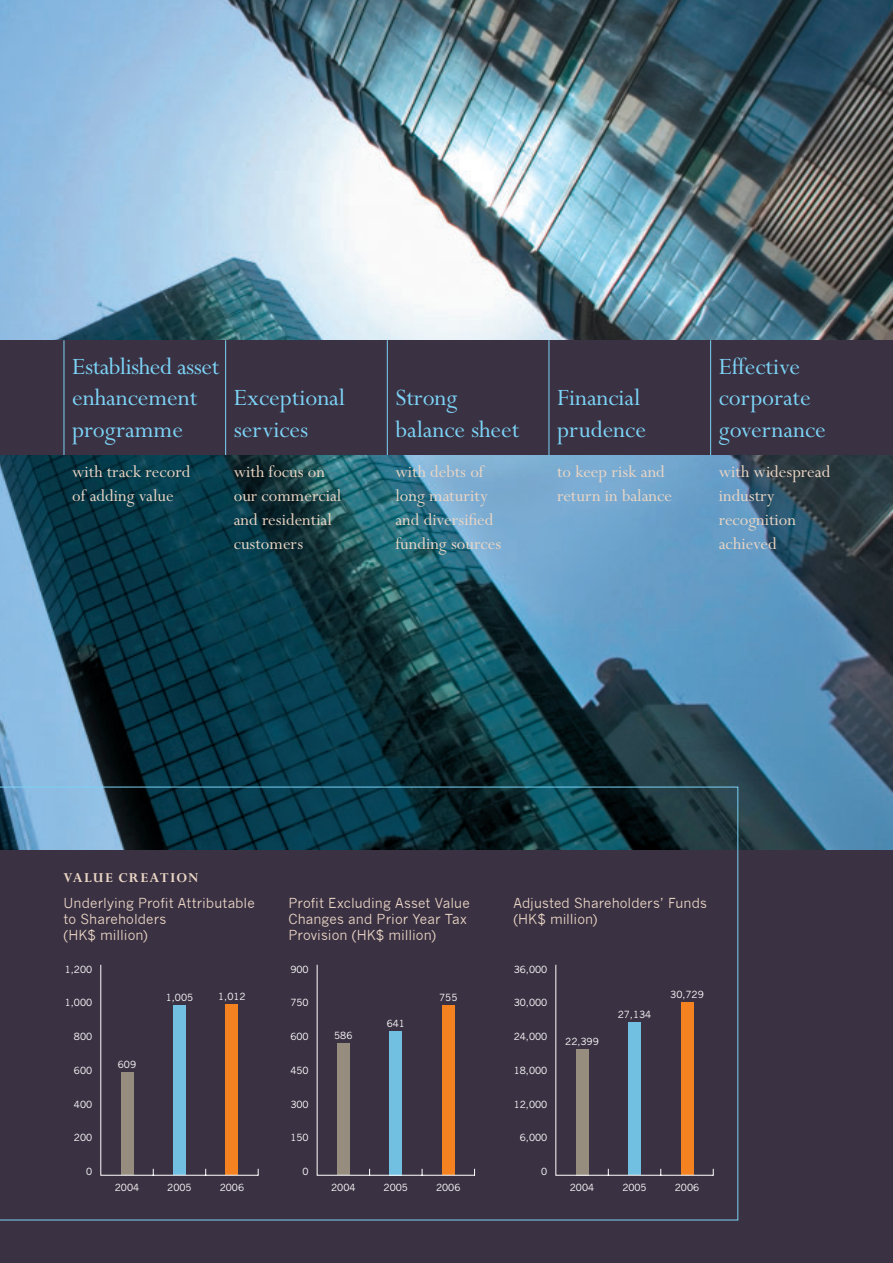
<style>
.page{position:relative;width:893px;height:1263px;background:#fff}
.page>*{position:absolute;margin:0;border:0;box-sizing:border-box;transform-origin:0 0}
.t1{font:26.25px/31.5px "Perpetua Std";color:#7cd3f6}
.t2{font:18.75px/24px "Perpetua Std";color:#ebd6c5}
.t3{font:700 15px "Perpetua Std";letter-spacing:.09em;color:#ebd6c5}
.t4{font:13.5px/15.8px "News Gothic";letter-spacing:.005em;color:#ebd6c5}
.t5{font:9.75px "News Gothic";color:#fff}
</style>
<div class="page">
<img style="left:0;top:0;width:892px;height:850px">
<div style="left:0;top:850px;width:892px;height:413px;background:#3a3142"></div>
<div style="left:0;top:340px;width:892px;height:115px;background:#3a3142"></div>
<hr style="left:64px;top:340px;width:1px;height:115px;background:#7cd3f6">
<hr style="left:225px;top:340px;width:1px;height:115px;background:#7cd3f6">
<hr style="left:387px;top:340px;width:1px;height:115px;background:#7cd3f6">
<hr style="left:548px;top:340px;width:1px;height:115px;background:#7cd3f6">
<hr style="left:710px;top:340px;width:1px;height:115px;background:#7cd3f6">
<svg style="left:0;top:787px;width:738px;height:433px"></svg>
<h1 class="t1" style="left:72px;top:355px;width:149px">Established asset enhancement programme</h1>
<p class="t2" style="left:72px;top:463px;width:120px">with track record of adding value</p>
<h1 class="t1" style="left:234px;top:386px;width:113px">Exceptional services</h1>
<p class="t2" style="left:234px;top:463px;width:109px">with focus on our commercial and residential customers</p>
<h1 class="t1" style="left:395px;top:386px;width:126px">Strong balance sheet</h1>
<p class="t2" style="left:395px;top:463px;width:107px">with debts of long maturity and diversified funding sources</p>
<h1 class="t1" style="left:557px;top:386px;width:90px">Financial prudence</h1>
<p class="t2" style="left:557px;top:463px;width:116px">to keep risk and return in balance</p>
<h1 class="t1" style="left:718px;top:355px;width:108px">Effective corporate governance</h1>
<p class="t2" style="left:718px;top:463px;width:113px">with widespread industry recognition achieved</p>
<p class="t3" style="left:64px;top:872px;width:136px">VALUE CREATION</p>
<p class="t4" style="left:64px;top:895px;width:193px">Underlying Profit Attributable to Shareholders<br>(HK$ million)</p>
<p class="t4" style="left:513px;top:895px;width:195px">Adjusted Shareholders’ Funds (HK$ million)</p>
<p class="t4" style="left:288px;top:895px;width:183px">Profit Excluding Asset Value<br>Changes and Prior Year Tax<br>Provision (HK$ million)</p>
<p class="t5" style="left:65px;top:965px;width:29px">1,200</p>
<p class="t5" style="left:65px;top:999px;width:29px">1,000</p>
<p class="t5" style="left:74px;top:1033px;width:20px">800</p>
<p class="t5" style="left:74px;top:1067px;width:20px">600</p>
<p class="t5" style="left:74px;top:1100px;width:20px">400</p>
<p class="t5" style="left:74px;top:1134px;width:20px">200</p>
<p class="t5" style="left:86px;top:1168px;width:8px">0</p>
<p class="t5" style="left:118px;top:1061px;width:20px">609</p>
<p class="t5" style="left:115px;top:1184px;width:26px">2004</p>
<p class="t5" style="left:166px;top:994px;width:29px">1,005</p>
<p class="t5" style="left:218px;top:993px;width:29px">1,012</p>
<p class="t5" style="left:167px;top:1184px;width:26px">2005</p>
<p class="t5" style="left:220px;top:1184px;width:26px">2006</p>
<p class="t5" style="left:290px;top:965px;width:20px">900</p>
<p class="t5" style="left:290px;top:999px;width:20px">750</p>
<p class="t5" style="left:290px;top:1033px;width:20px">600</p>
<p class="t5" style="left:290px;top:1067px;width:20px">450</p>
<p class="t5" style="left:290px;top:1100px;width:20px">300</p>
<p class="t5" style="left:290px;top:1134px;width:20px">150</p>
<p class="t5" style="left:302px;top:1168px;width:8px">0</p>
<p class="t5" style="left:334px;top:1032px;width:20px">586</p>
<p class="t5" style="left:331px;top:1184px;width:26px">2004</p>
<p class="t5" style="left:386px;top:1020px;width:20px">641</p>
<p class="t5" style="left:383px;top:1184px;width:26px">2005</p>
<p class="t5" style="left:439px;top:994px;width:20px">755</p>
<p class="t5" style="left:436px;top:1184px;width:26px">2006</p>
<p class="t5" style="left:514px;top:965px;width:35px">36,000</p>
<p class="t5" style="left:514px;top:999px;width:35px">30,000</p>
<p class="t5" style="left:514px;top:1033px;width:35px">24,000</p>
<p class="t5" style="left:514px;top:1067px;width:35px">18,000</p>
<p class="t5" style="left:514px;top:1100px;width:35px">12,000</p>
<p class="t5" style="left:520px;top:1134px;width:29px">6,000</p>
<p class="t5" style="left:541px;top:1168px;width:8px">0</p>
<p class="t5" style="left:565px;top:1038px;width:35px">22,399</p>
<p class="t5" style="left:570px;top:1184px;width:26px">2004</p>
<p class="t5" style="left:617px;top:1011px;width:35px">27,134</p>
<p class="t5" style="left:670px;top:991px;width:35px">30,729</p>
<p class="t5" style="left:622px;top:1184px;width:26px">2005</p>
<p class="t5" style="left:674px;top:1184px;width:26px">2006</p>
</div>
